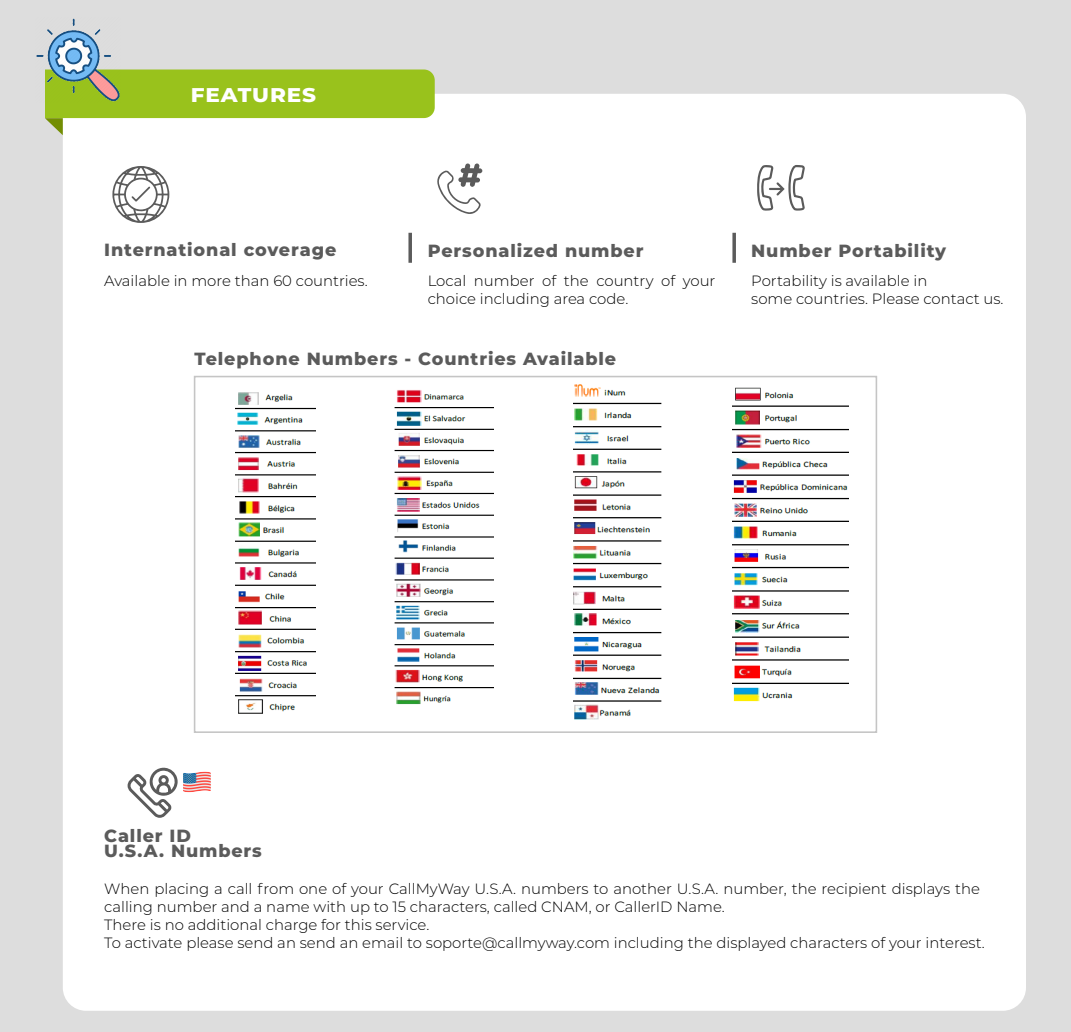
<style>
.page{position:relative;width:1071px;height:1032px;background:#fff}
.page>*{position:absolute;margin:0;border:0;box-sizing:border-box;transform-origin:0 0}
.t1{font:800 19.78px "Montserrat";letter-spacing:.04em;color:#fff;scale:1.08 1}
.t2{font:800 17.68px/15.6px "Montserrat";letter-spacing:.05em;color:#5b5b5b}
.t3{font:300 14.88px/17.8px "Montserrat";color:#000}
</style>
<div class="page">
<div style="left:0;top:0;width:1071px;height:1031px;background:#ddd"></div>
<div style="left:63px;top:94px;width:963px;height:916px;background:#fff;border-radius:23px"></div>
<svg style="left:45px;top:69px;width:390px;height:66px"></svg>
<svg style="left:408px;top:233px;width:4px;height:30px"></svg>
<svg style="left:732px;top:233px;width:4px;height:30px"></svg>
<svg style="left:112px;top:166px;width:57px;height:57px"></svg>
<svg style="left:437px;top:163px;width:45px;height:51px"></svg>
<svg style="left:757px;top:165px;width:48px;height:46px"></svg>
<img style="left:36px;top:18px;width:85px;height:84px">
<img style="left:394px;top:390px;width:100px;height:315px">
<img style="left:235px;top:392px;width:80px;height:321px">
<img style="left:574px;top:384px;width:87px;height:336px">
<img style="left:732px;top:387px;width:116px;height:315px">
<svg style="left:128px;top:767px;width:50px;height:50px"></svg>
<img style="left:183px;top:771px;width:28px;height:22px">
<h1 class="t1" style="left:191px;top:80px;width:117px">FEATURES</h1>
<p class="t2" style="left:104px;top:240px;width:234px">International coverage</p>
<p class="t3" style="left:104px;top:271px;width:265px">Available in more than 60 countries.</p>
<p class="t2" style="left:428px;top:242px;width:217px">Personalized number</p>
<p class="t3" style="left:428px;top:271px;width:289px">Local number of the country of your choice including area code.</p>
<p class="t2" style="left:195px;top:350px;width:423px">Telephone Numbers - Countries Available</p>
<p class="t2" style="left:751px;top:242px;width:196px">Number Portability</p>
<p class="t3" style="left:751px;top:271px;width:254px">Portability is available in<br>some countries. Please contact us.</p>
<p class="t2" style="left:104px;top:826px;width:159px">Caller ID<br>U.S.A. Numbers</p>
<p class="t3" style="left:104px;top:879px;width:882px">When placing a call from one of your CallMyWay U.S.A. numbers to another U.S.A. number, the recipient displays the calling number and a name with up to 15 characters, called CNAM, or CallerID Name.<br>There is no additional charge for this service.<br>To activate please send an send an email to soporte@callmyway.com including the displayed characters of your interest.</p>
</div>
